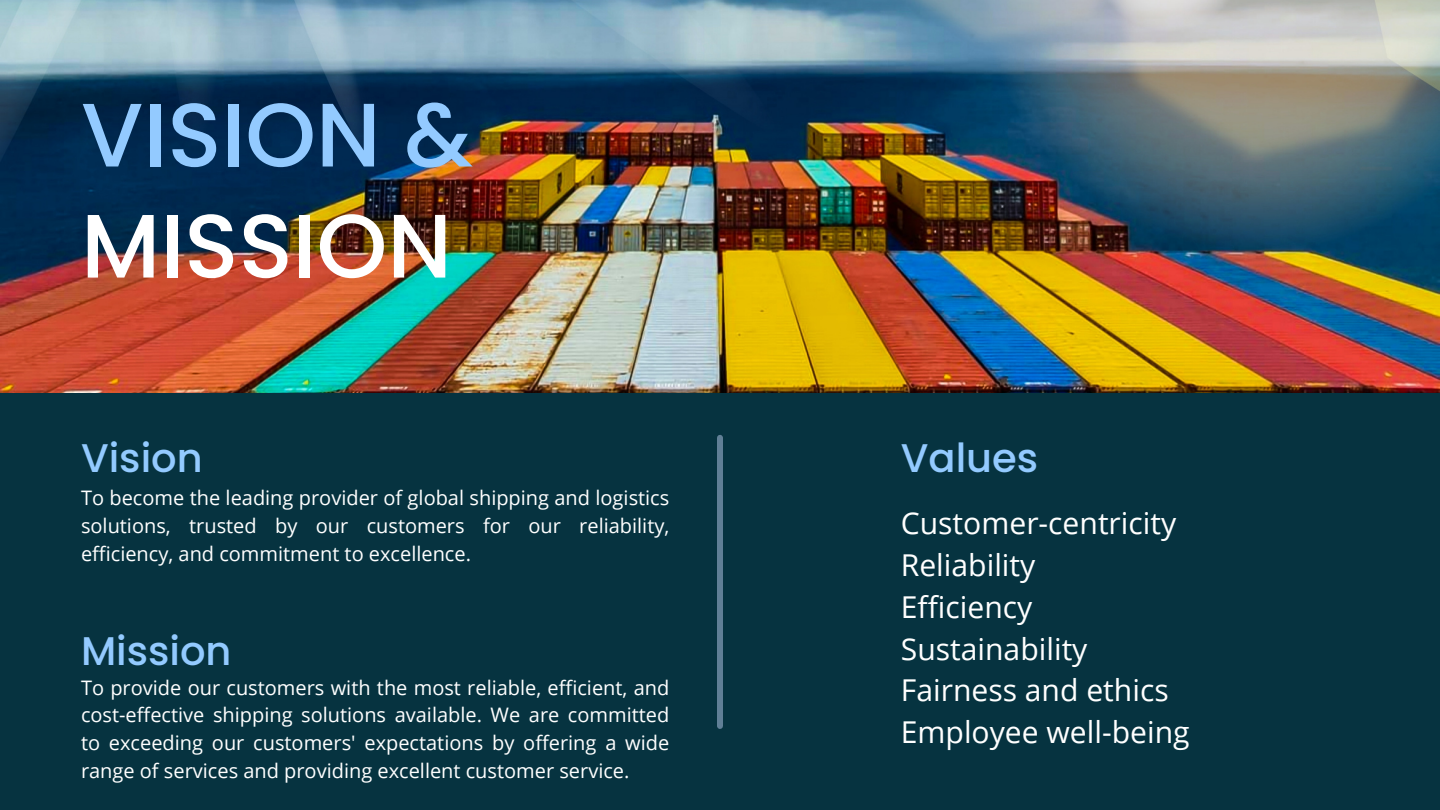
<style>
.page{position:relative;width:1440px;height:810px;background:#063340}
.page>*{position:absolute;margin:0;border:0;box-sizing:border-box;transform-origin:0 0}
.t1{font:500 90px "Poppins";color:#fff}
.t2{font:500 90px "Poppins";color:#93caff}
.t3{font:500 40px "Poppins";color:#93caff}
.t4{font:30.1px "Open Sans";color:#fff}
.t5{font:20px/27.8px "Open Sans";color:#fff;text-align:justify}
</style>
<div class="page">
<img style="left:0;top:0;width:1440px;height:393px">
<div style="left:717px;top:438px;width:6px;height:288px;background:#607f96"></div>
<p class="t2" style="left:81px;top:72px;width:393px">VISION &amp;</p>
<p class="t1" style="left:81px;top:183px;width:373px">MISSION</p>
<p class="t3" style="left:81px;top:430px;width:123px">Vision</p>
<p class="t5" style="left:81px;top:484px;width:590px">To become the leading provider of global shipping and logistics solutions, trusted by our customers for our reliability, efficiency, and commitment to excellence.</p>
<p class="t3" style="left:81px;top:623px;width:152px">Mission</p>
<p class="t5" style="left:81px;top:673px;width:590px">To provide our customers with the most reliable, efficient, and cost-effective shipping solutions available. We are committed to exceeding our customers' expectations by offering a wide range of services and providing excellent customer service.</p>
<p class="t3" style="left:901px;top:430px;width:139px">Values</p>
<p class="t4" style="left:901px;top:502px;width:277px">Customer-centricity</p>
<p class="t4" style="left:901px;top:544px;width:136px">Reliability</p>
<p class="t4" style="left:901px;top:586px;width:133px">Efficiency</p>
<p class="t4" style="left:901px;top:627px;width:188px">Sustainability</p>
<p class="t4" style="left:901px;top:669px;width:269px">Fairness and ethics</p>
<p class="t4" style="left:901px;top:711px;width:290px">Employee well-being</p>
</div>
